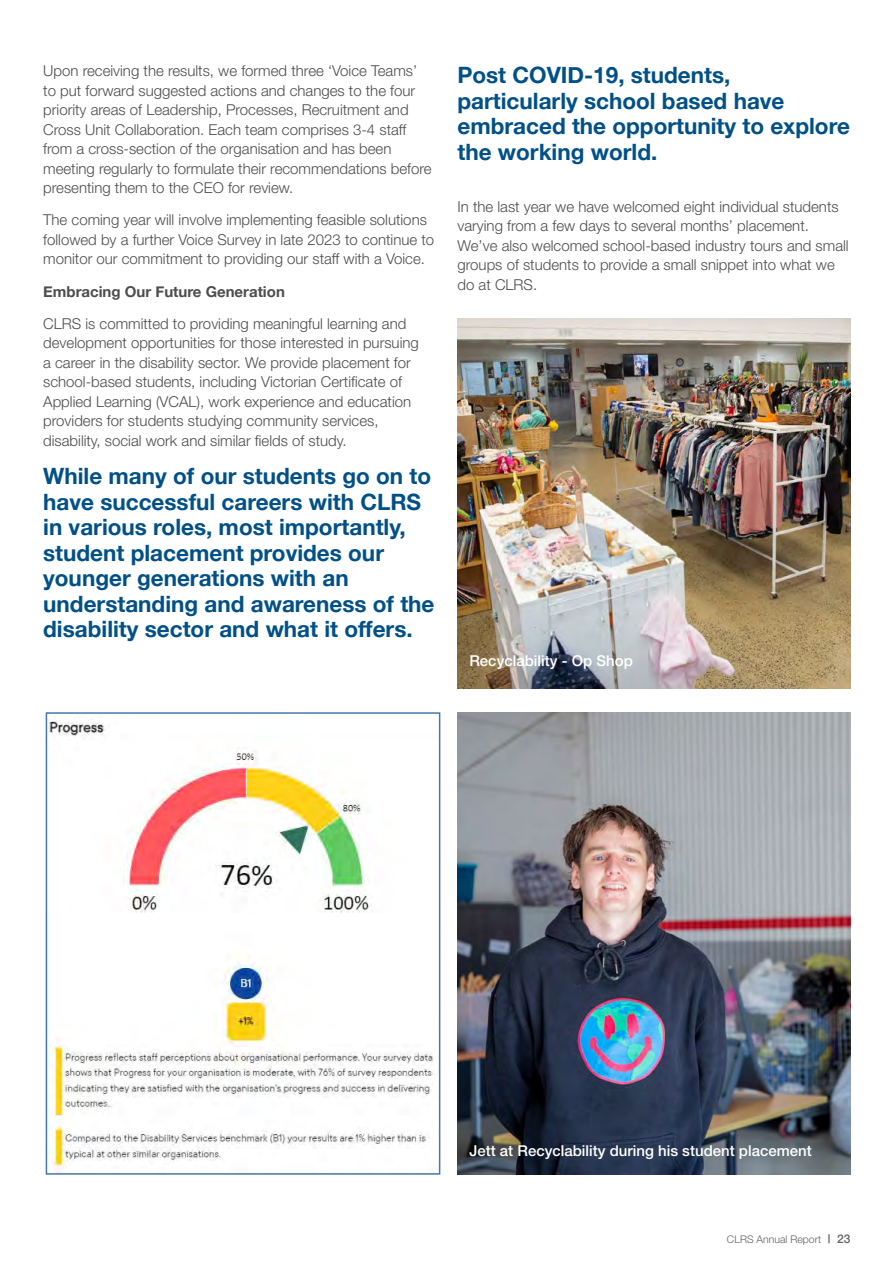
<style>
.page{position:relative;width:893px;height:1263px;background:#fff}
.page>*{position:absolute;margin:0;border:0;box-sizing:border-box;transform-origin:0 0}
.t1{font:700 22.5px/25.5px "Helvetica Neue";color:#005088}
.t2{font:300 15px/19.5px "Helvetica Neue";color:#4d4d4f}
.t3{font:500 15px "Helvetica Neue";color:#fff}
.t4{font:700 15px "Helvetica Neue";color:#4d4d4f}
.t5{font:300 10.5px "Helvetica Neue";color:#616264}
.s1{font-weight:500;font-size:12px}
</style>
<div class="page">
<img style="left:458px;top:713px;width:392px;height:461px">
<img style="left:458px;top:318px;width:392px;height:370px">
<img style="left:47px;top:721px;width:392px;height:454px">
<div style="left:46px;top:712px;width:394px;height:462px;border:2px solid #4778a9"></div>
<p class="t2" style="left:43px;top:60px;width:390px">Upon receiving the results, we formed three ‘Voice Teams’ to put forward suggested actions and changes to the four priority areas of Leadership, Processes, Recruitment and Cross Unit Collaboration. Each team comprises 3-4 staff from a cross-section of the organisation and has been meeting regularly to formulate their recommendations before presenting them to the CEO for review.</p>
<p class="t2" style="left:43px;top:209px;width:392px">The coming year will involve implementing feasible solutions followed by a further Voice Survey in late 2023 to continue to monitor our commitment to providing our staff with a Voice.</p>
<p class="t4" style="left:43px;top:282px;width:243px">Embracing Our Future Generation</p>
<p class="t2" style="left:43px;top:313px;width:377px">CLRS is committed to providing meaningful learning and development opportunities for those interested in pursuing a career in the disability sector. We provide placement for school-based students, including Victorian Certificate of Applied Learning (VCAL), work experience and education providers for students studying community services, disability, social work and similar fields of study.</p>
<p class="t1" style="left:43px;top:463px;width:393px">While many of our students go on to have successful careers with CLRS in various roles, most importantly, student placement provides our younger generations with an understanding and awareness of the disability sector and what it offers.</p>
<h1 class="t1" style="left:457px;top:62px;width:394px">Post COVID-19, students, particularly school based have embraced the opportunity to explore the working world.</h1>
<p class="t2" style="left:457px;top:196px;width:393px">In the last year we have welcomed eight individual students varying from a few days to several months’ placement.<br>We’ve also welcomed school-based industry tours and small groups of students to provide a small snippet into what we do at CLRS.</p>
<p class="t3" style="left:469px;top:652px;width:165px">Recyclability - Op Shop</p>
<p class="t3" style="left:469px;top:1142px;width:344px">Jett at Recyclability during his student placement</p>
<p class="t5" style="left:727px;top:1231px;width:125px">CLRS Annual Report <span class="s1">| 23</span></p>
</div>
